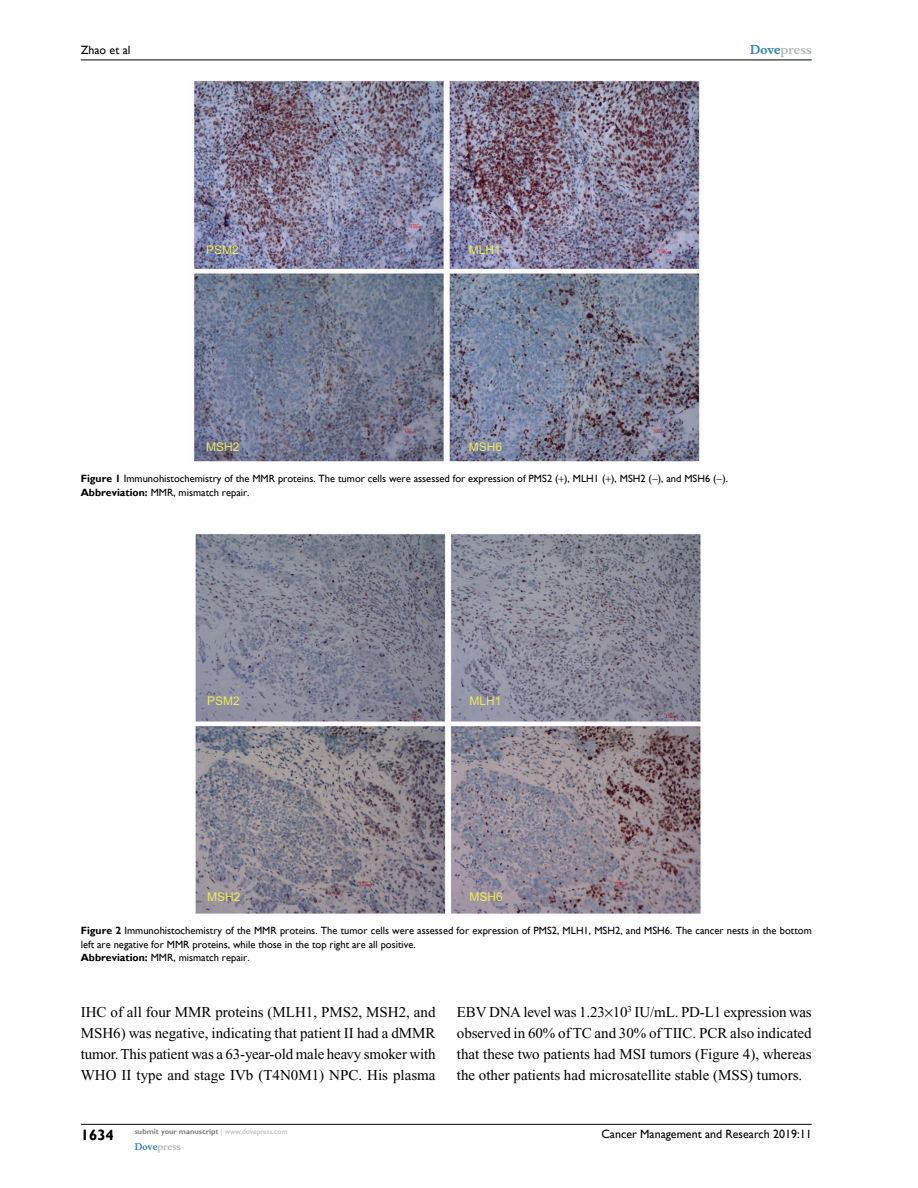
<style>
.page{position:relative;width:918px;height:1188px;background:#fff}
.page>*{position:absolute;margin:0;border:0;box-sizing:border-box;transform-origin:0 0}
.t1{font:15px/21px "Times New Roman";color:#000;text-align:justify}
.t2{font:700 15px "Gill Sans";color:#000}
.t3{font:12px "Gill Sans";color:#000}
.t4{font:12px "Arial";color:#ebe95b}
.t5{font:700 12px "Musee";color:#b8babc}
.t6{font:10.5px/13.5px "Gill Sans";color:#000}
.t7{font:700 9px "Musee";color:#b8babc}
.t8{font:700 7.5px "Gill Sans";color:#808285}
.s1{color:#3785ad}
.s2{font-weight:700}
.s3{font-weight:400;color:#b8babc}
</style>
<div class="page">
<hr style="left:81px;top:1124px;width:731px;height:1px;background:#000">
<hr style="left:81px;top:60px;width:731px;height:1px;background:#000">
<img style="left:193px;top:80px;width:507px;height:382px">
<img style="left:195px;top:533px;width:506px;height:381px">
<p class="t3" style="left:81px;top:43px;width:51px">Zhao et al</p>
<p class="t4" style="left:206px;top:241px;width:34px">PSM2</p>
<p class="t4" style="left:469px;top:241px;width:34px">MLH1</p>
<p class="t5" style="left:750px;top:43px;width:63px"><span class="s1">Dove</span>press</p>
<p class="t4" style="left:206px;top:438px;width:35px">MSH2</p>
<p class="t4" style="left:469px;top:438px;width:35px">MSH6</p>
<p class="t6" style="left:81px;top:472px;width:649px"><span class="s2">Figure 1</span> Immunohistochemistry of the MMR proteins. The tumor cells were assessed for expression of PMS2 ( ), MLH 1 ( ), MSH2 (−), and MSH6 (−).<br><span class="s2">Abbreviation:</span> MMR, mismatch repair.</p>
<p class="t4" style="left:207px;top:692px;width:34px">PSM2</p>
<p class="t4" style="left:470px;top:692px;width:34px">MLH1</p>
<p class="t4" style="left:207px;top:889px;width:35px">MSH2</p>
<p class="t4" style="left:470px;top:889px;width:35px">MSH6</p>
<p class="t6" style="left:81px;top:924px;width:732px"><span class="s2">Figure 2</span> Immunohistochemistry of the MMR proteins. The tumor cells were assessed for expression of PMS2, MLH 1, MSH2, and MSH 6. The cancer nests in the bottom left are negative for MMR proteins, while those in the top right are all positive.<br><span class="s2">Abbreviation:</span> MMR, mismatch repair.</p>
<h1 class="t1" style="left:81px;top:1002px;width:357px">IHC of all four MMR proteins (MLH1, PMS2, MSH2, and MSH6) was negative, indicating that patient II had a dMMR tumor. This patient was a 63-year-old male heavy smoker with WHO II type and stage IVb (T4N0M1) NPC. His plasma</h1>
<h1 class="t1" style="left:457px;top:1002px;width:356px">EBV DNA level was 1.23 10<sup>3</sup> IU/mL. PD-L1 expression was observed in 60% of TC and 30% of TIIC. PCR also indicated that these two patients had MSI tumors (Figure 4), whereas the other patients had microsatellite stable (MSS) tumors.</h1>
<h1 class="t2" style="left:81px;top:1126px;width:35px">1634</h1>
<p class="t8" style="left:135px;top:1127px;width:154px">submit your manuscript <span class="s3">| www.dovepress.com</span></p>
<p class="t7" style="left:135px;top:1141px;width:48px"><span class="s1">Dove</span>press</p>
<p class="t3" style="left:601px;top:1127px;width:212px">Cancer Management and Research 2019:11</p>
</div>
